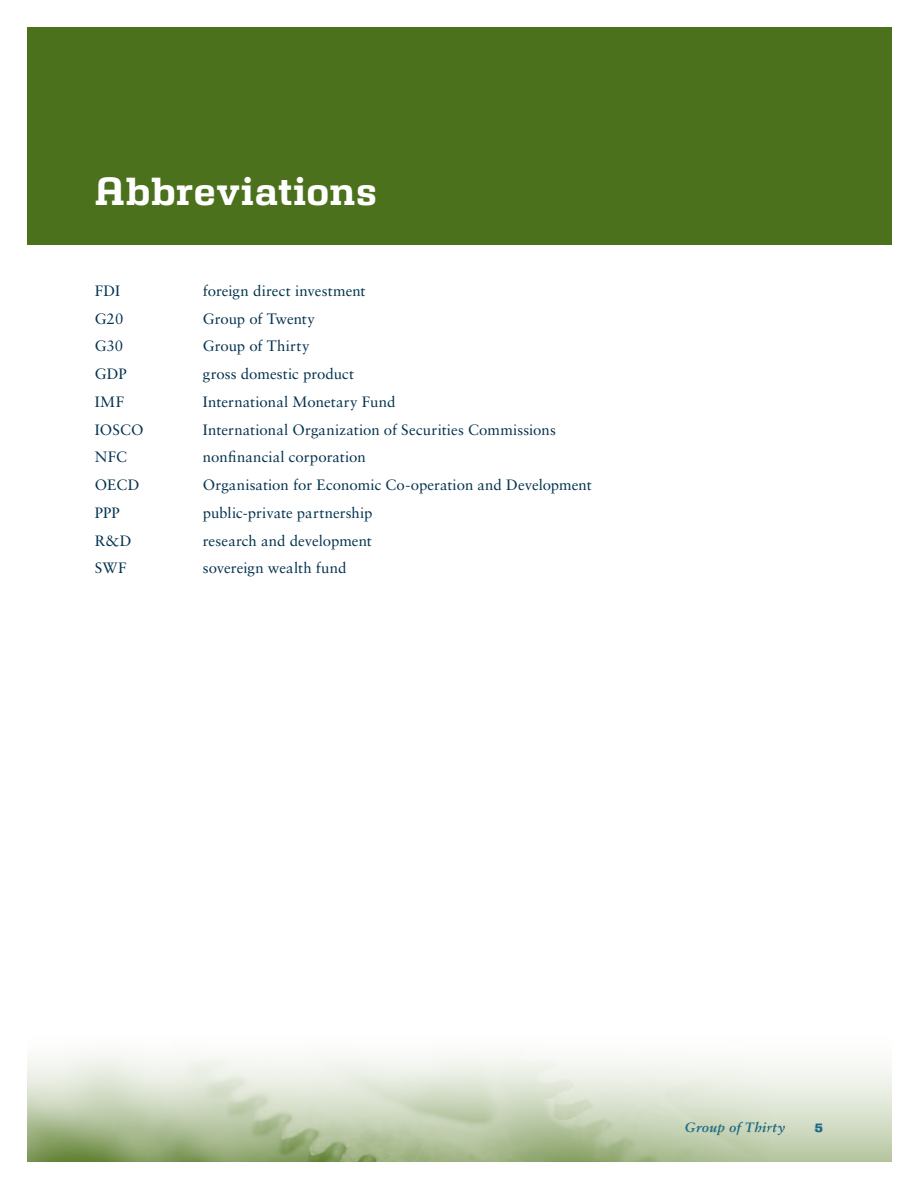
<style>
.page{position:relative;width:919px;height:1189px;background:#fff}
.page>*{position:absolute;margin:0;border:0;box-sizing:border-box;transform-origin:0 0}
.t1{font:700 39px "Girard Slab";letter-spacing:.015em;color:#fff}
.t2{font:15px "Sabon";letter-spacing:.005em;color:#00314c}
.t3{font:italic 700 13.5px "Sabon";letter-spacing:.025em;color:#1e6a87}
.t4{font:800 12px "Girard Slab";color:#1e6a87}
</style>
<div class="page">
<div style="left:27px;top:27px;width:864px;height:218px;background:#4b711c"></div>
<div style="left:27px;top:1009px;width:864px;height:152px;background:linear-gradient(to bottom,#fff,#c1ceae)"></div>
<img style="left:27px;top:1021px;width:742px;height:140px">
<img style="left:703px;top:1126px;width:31px;height:6px">
<svg style="left:768px;top:1124px;width:16px;height:11px"></svg>
<svg style="left:814px;top:1123px;width:8px;height:9px"></svg>
<p class="t1" style="left:95px;top:167px;width:283px">Abbreviations</p>
<p class="t2" style="left:95px;top:281px;width:27px">FDI</p>
<p class="t2" style="left:203px;top:281px;width:164px">foreign direct investment</p>
<p class="t2" style="left:95px;top:309px;width:30px">G20</p>
<p class="t2" style="left:203px;top:309px;width:114px">Group of Twenty</p>
<p class="t2" style="left:95px;top:337px;width:30px">G30</p>
<p class="t2" style="left:203px;top:337px;width:108px">Group of Thirty</p>
<p class="t2" style="left:95px;top:365px;width:33px">GDP</p>
<p class="t2" style="left:203px;top:365px;width:153px">gross domestic product</p>
<p class="t2" style="left:95px;top:392px;width:31px">IMF</p>
<p class="t2" style="left:203px;top:392px;width:194px">International Monetary Fund</p>
<p class="t2" style="left:95px;top:420px;width:50px">IOSCO</p>
<p class="t2" style="left:203px;top:420px;width:354px">International Organization of Securities Commissions</p>
<p class="t2" style="left:95px;top:448px;width:34px">NFC</p>
<p class="t2" style="left:203px;top:448px;width:164px">nonfinancial corporation</p>
<p class="t2" style="left:95px;top:476px;width:46px">OECD</p>
<p class="t2" style="left:203px;top:476px;width:390px">Organisation for Economic Co-operation and Development</p>
<p class="t2" style="left:95px;top:503px;width:27px">PPP</p>
<p class="t2" style="left:203px;top:503px;width:171px">public-private partnership</p>
<p class="t2" style="left:95px;top:531px;width:38px">R&amp;D</p>
<p class="t2" style="left:203px;top:531px;width:170px">research and development</p>
<p class="t2" style="left:95px;top:559px;width:33px">SWF</p>
<p class="t2" style="left:203px;top:559px;width:145px">sovereign wealth fund</p>
<p class="t3" style="left:684px;top:1119px;width:102px">Group of Thirty</p>
<p class="t4" style="left:814px;top:1120px;width:10px">5</p>
</div>
